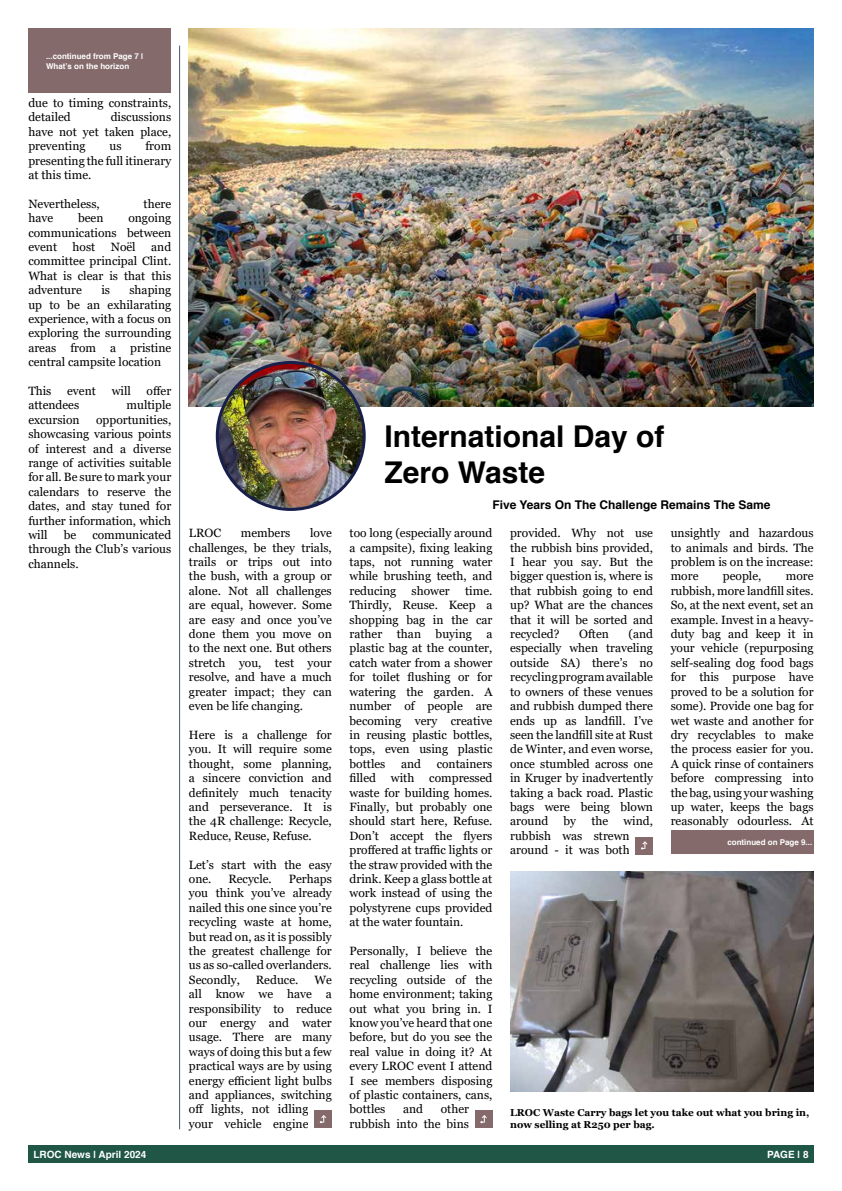
<style>
.page{position:relative;width:842px;height:1191px;background:#fff}
.page>*{position:absolute;margin:0;border:0;box-sizing:border-box;transform-origin:0 0}
.t1{font:700 30px/36px "Helvetica";color:#000}
.t2{font:12px/14.4px "Georgia";color:#000;text-align:justify}
.t3{font:700 12px "Helvetica";color:#000}
.t4{font:700 10px/12px "Georgia";color:#000}
.t5{font:700 10px "Helvetica";color:#fff}
.t6{font:700 8px/9.6px "Helvetica";color:#fff}
</style>
<div class="page">
<div style="left:28px;top:1145px;width:786px;height:17px;background:#1f5645"></div>
<hr style="left:179px;top:46px;width:1px;height:1083px;background:#49586a">
<div style="left:28px;top:28px;width:143px;height:65px;background:#846a6a"></div>
<img style="left:189px;top:28px;width:625px;height:379px">
<img style="left:217px;top:362px;width:147px;height:147px;border-radius:73px">
<div style="left:216px;top:361px;width:150px;height:150px;border:3px solid #181f4a;border-radius:50%"></div>
<img style="left:510px;top:871px;width:304px;height:220px">
<div style="left:671px;top:830px;width:143px;height:24px;background:#846a6a"></div>
<div style="left:314px;top:1110px;width:18px;height:17px;background:#846a6a"></div>
<svg style="left:320px;top:1115px;width:7px;height:8px"></svg>
<div style="left:475px;top:1110px;width:17px;height:17px;background:#846a6a"></div>
<svg style="left:480px;top:1115px;width:7px;height:8px"></svg>
<div style="left:635px;top:837px;width:18px;height:17px;background:#846a6a"></div>
<svg style="left:641px;top:841px;width:7px;height:8px"></svg>
<p class="t6" style="left:46px;top:51px;width:99px">...continued from Page 7 |<br>What’s on the horizon</p>
<p class="t2" style="left:28px;top:96px;width:144px">due to timing constraints, detailed</p>
<p class="t2" style="left:28px;top:110px;width:144px;text-indent:82px">discussions have not yet taken place, preventing</p>
<p class="t2" style="left:28px;top:139px;width:144px;text-indent:117px">from presenting the full itinerary at this time.</p>
<p class="t2" style="left:28px;top:197px;width:73px">Nevertheless,</p>
<p class="t2" style="left:144px;top:197px;width:29px">there</p>
<p class="t2" style="left:28px;top:211px;width:26px">have</p>
<p class="t2" style="left:78px;top:211px;width:27px">been</p>
<p class="t2" style="left:109px;top:139px;width:14px">us</p>
<p class="t2" style="left:28px;top:211px;width:144px;text-indent:100px">ongoing communications between event</p>
<p class="t2" style="left:28px;top:240px;width:144px;text-indent:123px">and committee principal Clint.<br>What is clear is that this adventure</p>
<p class="t2" style="left:73px;top:240px;width:24px">host</p>
<p class="t2" style="left:111px;top:240px;width:26px">Noël</p>
<p class="t2" style="left:28px;top:283px;width:144px;text-indent:101px">shaping up to be an exhilarating experience, with a focus on exploring the surrounding areas from a pristine central campsite location</p>
<p class="t2" style="left:28px;top:384px;width:25px">This</p>
<p class="t2" style="left:67px;top:384px;width:30px">event</p>
<p class="t2" style="left:112px;top:384px;width:21px">will</p>
<p class="t2" style="left:147px;top:384px;width:26px">offer</p>
<p class="t2" style="left:28px;top:398px;width:52px">attendees</p>
<p class="t2" style="left:127px;top:398px;width:46px">multiple</p>
<p class="t2" style="left:28px;top:413px;width:53px">excursion</p>
<p class="t2" style="left:101px;top:283px;width:10px">is</p>
<p class="t2" style="left:28px;top:413px;width:144px;text-indent:68px">opportunities, showcasing various points of interest and a diverse range of activities suitable for all. Be sure to mark your calendars to reserve the dates, and stay tuned for further information, which will</p>
<p class="t2" style="left:28px;top:528px;width:144px;text-indent:64px">communicated through the Club’s various channels.</p>
<p class="t2" style="left:64px;top:528px;width:14px">be</p>
<p class="t2" style="left:189px;top:526px;width:144px;text-indent:121px">love challenges, be they trials, trails or trips out into the bush, with a group or alone. Not all challenges are equal, however. Some are easy and once you’ve done them you move on to the next one. But others stretch you, test your resolve, and have a much greater impact; they can even be life changing.</p>
<p class="t2" style="left:189px;top:728px;width:144px">Here is a challenge for you. It will require some thought, some planning, a sincere conviction and definitely much tenacity and perseverance. It is the 4R challenge: Recycle, Reduce, Reuse, Refuse.</p>
<p class="t2" style="left:189px;top:857px;width:144px">Let’s start with the easy one.</p>
<p class="t2" style="left:189px;top:526px;width:34px">LROC</p>
<p class="t2" style="left:241px;top:526px;width:51px">members</p>
<p class="t2" style="left:189px;top:872px;width:144px;text-indent:100px">Perhaps you think you’ve already nailed this one since you’re recycling waste at home, but read on, as it is possibly the greatest challenge for us as so-called overlanders.<br>Secondly,</p>
<p class="t2" style="left:228px;top:872px;width:45px">Recycle.</p>
<p class="t2" style="left:256px;top:972px;width:44px">Reduce.</p>
<p class="t2" style="left:189px;top:972px;width:144px;text-align:left;text-indent:125px">We all know we have a responsibility to reduce our energy and water usage. There are many ways of doing this but a few practical ways are by using energy efficient light bulbs and appliances, switching off lights, not idling your vehicle engine</p>
<h1 class="t1" style="left:384px;top:418px;width:282px">International Day of<br>Zero Waste</h1>
<p class="t3" style="left:492px;top:495px;width:279px">Five Years On The Challenge Remains The Same</p>
<p class="t2" style="left:349px;top:526px;width:144px">too long (especially around a campsite), fixing leaking taps, not running water while brushing teeth, and reducing</p>
<p class="t2" style="left:412px;top:584px;width:40px">shower</p>
<p class="t2" style="left:349px;top:584px;width:144px;text-indent:116px">time.<br>Thirdly, Reuse. Keep a shopping bag in the car rather than buying a plastic bag at the counter, catch water from a shower for toilet flushing or for watering the garden. A number of people are becoming very creative in reusing plastic bottles, tops, even using plastic bottles</p>
<p class="t2" style="left:401px;top:756px;width:22px">and</p>
<p class="t2" style="left:349px;top:756px;width:144px;text-indent:87px">containers filled with compressed waste for building homes.<br>Finally, but probably one should start here, Refuse.<br>Don’t accept the flyers proffered at traffic lights or the straw provided with the drink. Keep a glass bottle at work instead of using the polystyrene cups provided at the water fountain.</p>
<p class="t2" style="left:349px;top:944px;width:144px">Personally, I believe the real challenge lies with recycling outside of the home environment; taking out what you bring in. I know you’ve heard that one before, but do you see the real value in doing it? At every LROC event I attend I see members disposing of plastic containers, cans, bottles</p>
<p class="t2" style="left:349px;top:1102px;width:121px;text-align:right">other<br>rubbish into the bins</p>
<p class="t2" style="left:403px;top:1102px;width:22px">and</p>
<p class="t2" style="left:510px;top:526px;width:144px">provided. Why not use the rubbish bins provided, I hear you say. But the bigger question is, where is that rubbish going to end up? What are the chances that it will be sorted and recycled?</p>
<p class="t2" style="left:510px;top:627px;width:144px;text-indent:118px">(and especially when traveling outside SA) there’s no recycling program available to owners of these venues and rubbish dumped there ends up as landfill. I’ve seen the landfill site at Rust de Winter, and even worse, once stumbled across one in Kruger by inadvertently taking a back road. Plastic bags were being blown around</p>
<p class="t2" style="left:579px;top:627px;width:31px">Often</p>
<p class="t2" style="left:510px;top:814px;width:144px;text-align:left;text-indent:113px">wind, rubbish was strewn around - it was both</p>
<p class="t2" style="left:564px;top:814px;width:14px">by</p>
<p class="t2" style="left:591px;top:814px;width:18px">the</p>
<p class="t2" style="left:671px;top:526px;width:144px">unsightly and hazardous to animals and birds. The problem is on the increase: more</p>
<p class="t2" style="left:723px;top:569px;width:40px">people,</p>
<p class="t2" style="left:671px;top:569px;width:144px;text-indent:115px">more rubbish, more landfill sites.<br>So, at the next event, set an example. Invest in a heavy&shy;duty bag and keep it in your vehicle (repurposing self-sealing dog food bags for this purpose have proved to be a solution for some). Provide one bag for wet waste and another for dry recyclables to make the process easier for you.<br>A quick rinse of containers before compressing into the bag, using your washing up water, keeps the bags reasonably odourless. At</p>
<p class="t6" style="left:727px;top:838px;width:86px">continued on Page 9...</p>
<p class="t4" style="left:510px;top:1106px;width:301px">LROC Waste Carry bags let you take out what you bring in, now selling at R250 per bag.</p>
<p class="t5" style="left:33px;top:1146px;width:115px">LROC News | April 2024</p>
<p class="t5" style="left:767px;top:1146px;width:43px">PAGE | 8</p>
</div>
